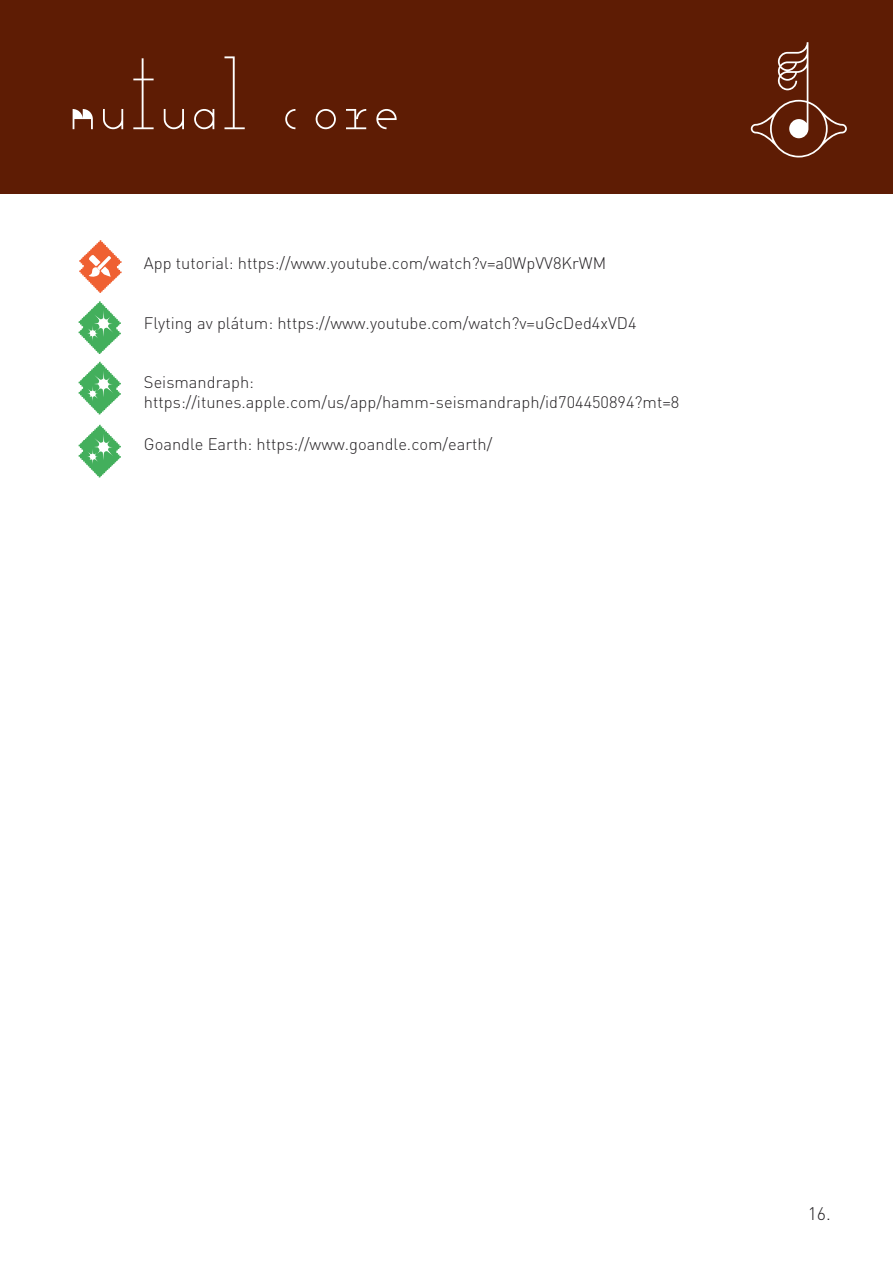
<style>
.page{position:relative;width:893px;height:1263px;background:#fff}
.page>*{position:absolute;margin:0;border:0;box-sizing:border-box;transform-origin:0 0}
.t1{font:81px "bjotopemono";color:#fff}
.t2{font:300 18px "DIN";color:#252225}
.t3{font:300 16.5px/19.8px "DIN";color:#252225}
</style>
<div class="page">
<div style="left:0;top:0;width:893px;height:193px;background:#5e1c04"></div>
<svg style="left:751px;top:42px;width:96px;height:115px"></svg>
<svg style="left:78px;top:301px;width:43px;height:53px"></svg>
<svg style="left:78px;top:362px;width:43px;height:53px"></svg>
<svg style="left:78px;top:425px;width:43px;height:53px"></svg>
<svg style="left:79px;top:240px;width:43px;height:53px"></svg>
<h1 class="t1" style="left:73px;top:54px;width:336px">Mutual core</h1>
<p class="t3" style="left:144px;top:253px;width:464px">App tutorial: https://www.youtube.com/watch?v=a0WpVV8KrWM</p>
<p class="t3" style="left:144px;top:312px;width:494px">Flyting av plátum: https://www.youtube.com/watch?v=uGcDed4xVD4</p>
<p class="t3" style="left:144px;top:372px;width:537px">Seismandraph: https://itunes.apple.com/us/app/hamm-seismandraph/id704450894?mt=8</p>
<p class="t3" style="left:144px;top:434px;width:350px">Goandle Earth: https://www.goandle.com/earth/</p>
<p class="t2" style="left:808px;top:1202px;width:25px">16.</p>
</div>
